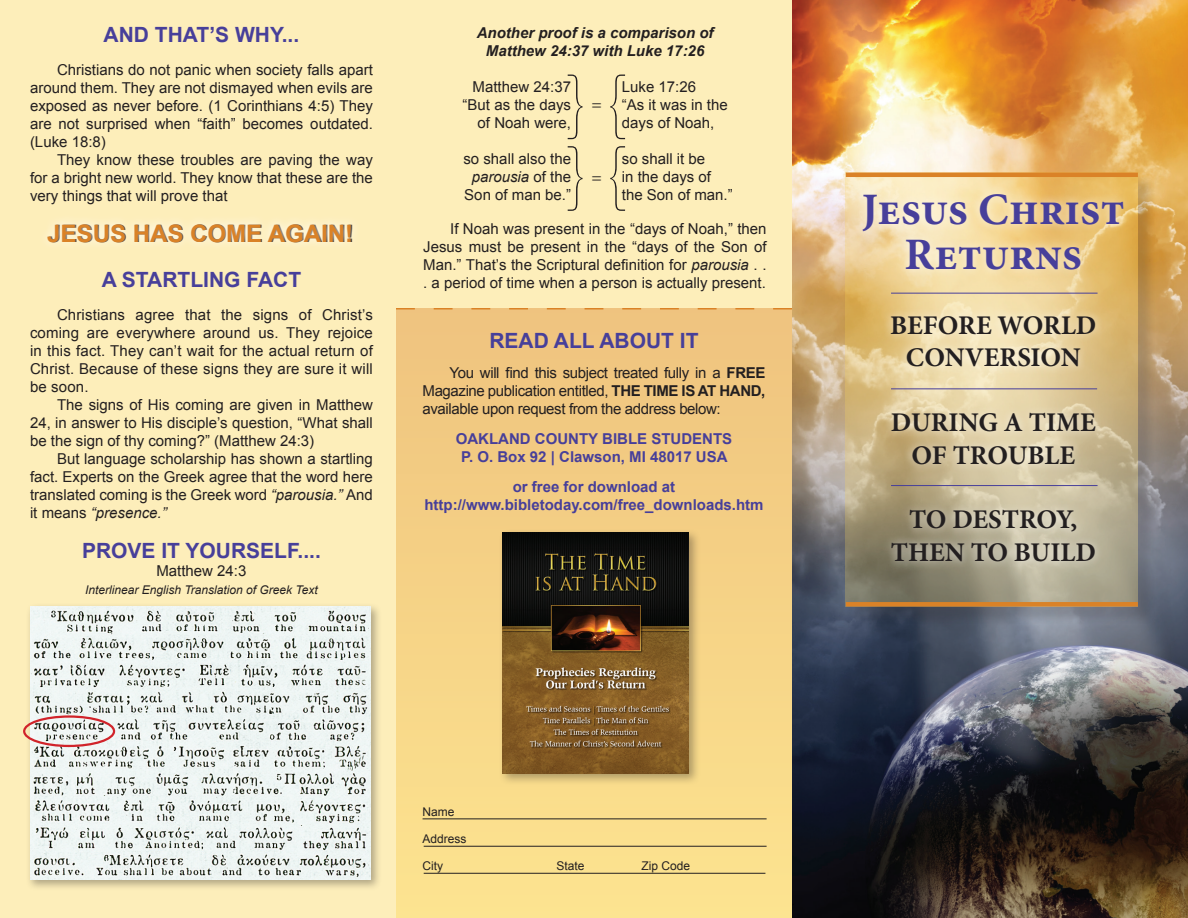
<style>
.page{position:relative;width:1188px;height:918px;background:#fff}
.page>*{position:absolute;margin:0;border:0;box-sizing:border-box;transform-origin:0 0}
.t1{font:900 condensed 72px/71.7px "Helvetica Neue";color:#231f20}
.t2{font:700 45px/45px "Minion Pro";color:#473f9a;text-align:center}
.t3{font:700 27px/32.4px "Minion Pro";color:#231f20;text-align:center}
.t4{font:700 24px "Arial";color:#da8227}
.t5{font:700 21px "Arial";color:#473f9a}
.t6{font:18px "Minion Pro";color:#231f20}
.t7{font:15px/18px "Arial";color:#231f20;text-align:justify}
.t8{font:700 15px/18px "Arial";color:#473f9a;text-align:center}
.t9{font:italic 700 15px/18px "Arial";color:#231f20;text-align:center}
.t10{font:italic 12px "Arial";color:#231f20}
.t11{font:12px "Arial";color:#231f20}
.s1{font-style:italic}
.s2{font-weight:700}
</style>
<div class="page">
<div style="left:0;top:0;width:793px;height:918px;background:#fdeeba"></div>
<img style="left:792px;top:0;width:396px;height:918px">
<div style="left:848px;top:175px;width:308px;height:450px;background:#231f20;opacity:.75"></div>
<svg style="left:846px;top:177px;width:292px;height:425px;background:#b3a57e"></svg>
<div style="left:854px;top:185px;width:278px;height:386px;background:#fff;opacity:.75"></div>
<hr style="left:891px;top:293px;width:207px;height:1px;background:#473f9a">
<hr style="left:891px;top:388px;width:206px;height:1px;background:#473f9a">
<hr style="left:891px;top:485px;width:207px;height:1px;background:#473f9a">
<hr style="left:846px;top:173px;width:292px;height:4px;background:#da8227">
<div style="left:846px;top:602px;width:292px;height:5px;background:#da8227"></div>
<div style="left:26px;top:603px;width:356px;height:288px;background:#231f20;opacity:.35"></div>
<img style="left:30px;top:606px;width:340px;height:273px">
<div style="left:23px;top:715px;width:92px;height:32px;border:2px solid #d1232a;border-radius:50%"></div>
<svg style="left:47px;top:221px;width:306px;height:24px;fill:#fdf3ce"></svg>
<div style="left:396px;top:308px;width:396px;height:610px;background:linear-gradient(to bottom,#efc37e,#fce390)"></div>
<div style="left:499px;top:528px;width:202px;height:257px;background:#231f20;opacity:.35"></div>
<img style="left:503px;top:532px;width:186px;height:241px">
<hr style="left:423px;top:818px;width:344px;height:1px;background:#231f20">
<hr style="left:424px;top:846px;width:343px;height:1px;background:#231f20">
<hr style="left:424px;top:873px;width:341px;height:1px;background:#231f20">
<h3 class="t5" style="left:104px;top:21px;width:197px">AND THAT’S WHY...</h3>
<p class="t7" style="left:30px;top:61px;width:344px;text-indent:27px">Christians do not panic when society falls apart around them. They are not dismayed when evils are exposed as never before. (1 Corinthians 4:5) They are not surprised when “faith” becomes outdated. (Luke 18:8)</p>
<p class="t7" style="left:30px;top:151px;width:344px;text-indent:27px">They know these troubles are paving the way for a bright new world. They know that these are the very things that will prove that</p>
<h3 class="t4" style="left:47px;top:217px;width:307px">JESUS HAS COME AGAIN!</h3>
<h3 class="t5" style="left:102px;top:266px;width:201px">A STARTLING FACT</h3>
<p class="t7" style="left:30px;top:306px;width:344px;text-indent:27px">Christians agree that the signs of Christ’s coming are everywhere around us. They rejoice in this fact. They can’t wait for the actual return of Christ. Because of these signs they are sure it will be soon.</p>
<p class="t7" style="left:30px;top:396px;width:344px;text-indent:27px">The signs of His coming are given in Matthew 24, in answer to His disciple’s question, “What shall be the sign of thy coming?” (Matthew 24:3)</p>
<p class="t7" style="left:30px;top:450px;width:344px;text-indent:27px">But language scholarship has shown a startling fact. Experts on the Greek agree that the word here translated coming is the Greek word <span class="s1">“parousia.”</span> And it means <span class="s1">“presence.”</span></p>
<h3 class="t5" style="left:82px;top:537px;width:240px">PROVE IT YOURSELF....</h3>
<p class="t7" style="left:156px;top:562px;width:92px">Matthew 24:3</p>
<p class="t10" style="left:85px;top:582px;width:234px">Interlinear English Translation of Greek Text</p>
<p class="t9" style="left:477px;top:24px;width:238px">Another proof is a comparison of<br>Matthew 24:37 with Luke 17:26</p>
<h1 class="t1" style="left:568px;top:64px;width:57px">} { } {</h1>
<p class="t7" style="left:463px;top:78px;width:110px;text-align:right">Matthew 24:37 “But as the days of Noah were,</p>
<p class="t7" style="left:463px;top:150px;width:109px;text-align:center">so shall also the <span class="s1">parousia</span> of the<br>Son of man be.”</p>
<p class="t7" style="left:622px;top:78px;width:107px;text-align:left">Luke 17:26<br>“As it was in the days of Noah,</p>
<p class="t7" style="left:622px;top:150px;width:112px;text-align:left">so shall it be<br>in the days of the Son of man.”</p>
<p class="t6" style="left:591px;top:93px;width:12px">=</p>
<p class="t6" style="left:592px;top:165px;width:12px">=</p>
<p class="t7" style="left:423px;top:220px;width:345px;text-indent:27px">If Noah was present in the “days of Noah,” then Jesus must be present in the “days of the Son of Man.” That’s the Scriptural definition for <span class="s1">parousia</span> . . . a period of time when a person is actually present.</p>
<h3 class="t5" style="left:489px;top:327px;width:211px">READ ALL ABOUT IT</h3>
<p class="t7" style="left:423px;top:364px;width:344px;text-indent:27px">You will find this subject treated fully in a <span class="s2">FREE </span>Magazine publication entitled, <span class="s2">THE TIME IS AT HAND, </span>available upon request from the address below:</p>
<p class="t8" style="left:456px;top:430px;width:278px">OAKLAND COUNTY BIBLE STUDENTS<br>P. O. Box 92 | Clawson, MI 48017 USA</p>
<p class="t8" style="left:424px;top:478px;width:341px">or free for download at http://www.bibletoday.com/free_downloads.htm</p>
<p class="t11" style="left:423px;top:804px;width:34px">Name</p>
<p class="t11" style="left:423px;top:831px;width:46px">Address</p>
<p class="t11" style="left:423px;top:858px;width:22px">City</p>
<p class="t11" style="left:557px;top:858px;width:30px">State</p>
<p class="t11" style="left:641px;top:858px;width:50px">Zip Code</p>
<h2 class="t2" style="left:862px;top:187px;width:264px">Jesus Christ<br>Returns</h2>
<h3 class="t3" style="left:890px;top:309px;width:208px">BEFORE WORLD<br>CONVERSION</h3>
<h3 class="t3" style="left:891px;top:406px;width:207px">DURING A TIME<br>OF TROUBLE</h3>
<h3 class="t3" style="left:891px;top:503px;width:207px">TO DESTROY,<br>THEN TO BUILD</h3>
</div>
